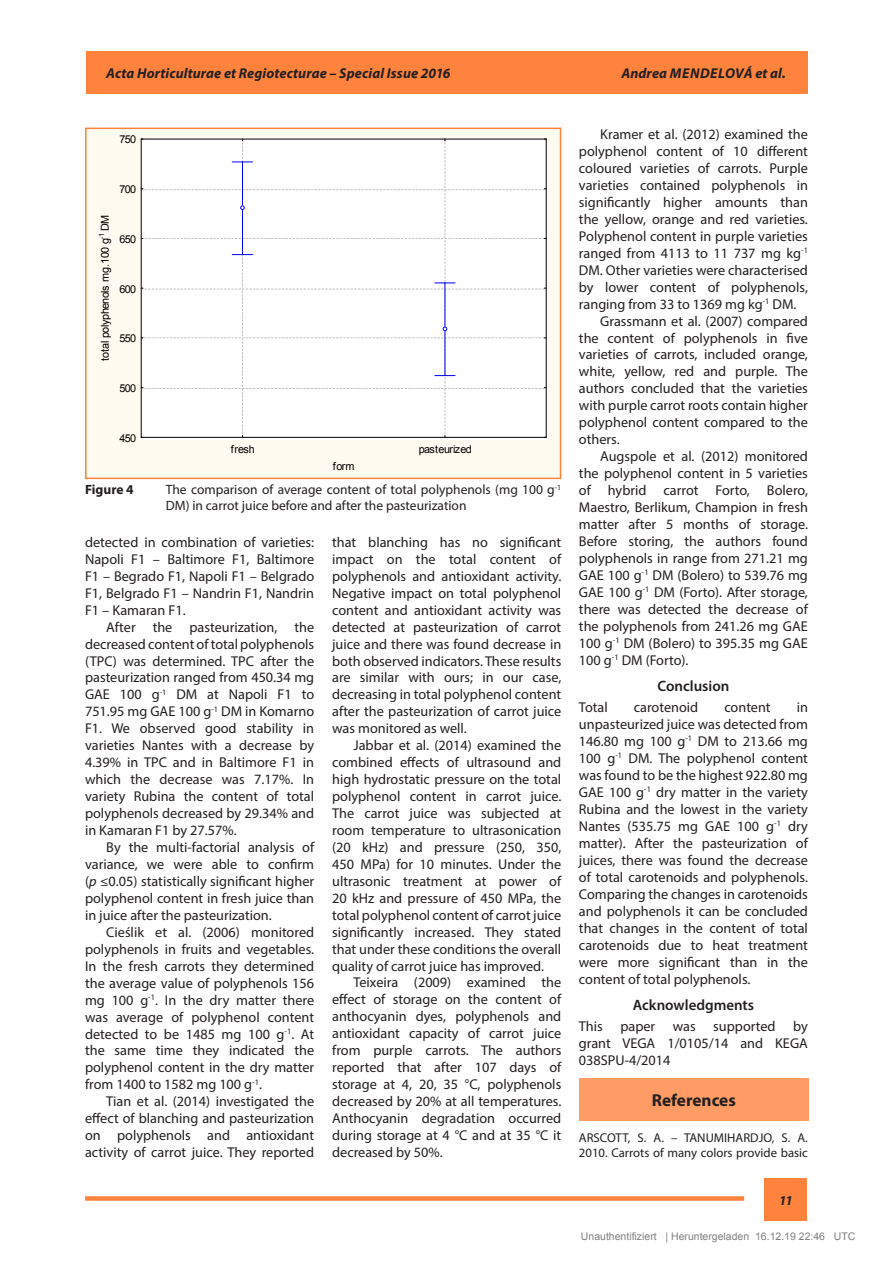
<style>
.page{position:relative;width:893px;height:1263px;background:#fff}
.page>*{position:absolute;margin:0;border:0;box-sizing:border-box;transform-origin:0 0}
.t1{font:700 17.25px "Myriad Pro";color:#231f20}
.t2{font:600 15px "Myriad Pro";color:#231f20}
.t3{font:14.25px/17px "Myriad Pro";color:#231f20;text-align:justify}
.t4{font:italic 700 14.25px "Myriad Pro";letter-spacing:.01em;color:#231f20}
.t5{font:13.5px/16.2px "Myriad Pro";color:#231f20}
.t6{font:700 13.5px "Myriad Pro";color:#231f20}
.t7{font:italic 700 13.5px "Myriad Pro";color:#231f20}
.t8{font:12.75px/15.3px "Myriad Pro";color:#231f20}
.t9{font:10.8px "Arial";letter-spacing:-.06em;color:#000}
.t10{font:10.5px "Arial";color:#808080}
.s1{font-style:italic}
</style>
<div class="page">
<div style="left:86px;top:51px;width:721px;height:43px;background:#ff823d"></div>
<div style="left:765px;top:1178px;width:42px;height:43px;background:#ff823d"></div>
<div style="left:85px;top:1196px;width:659px;height:5px;background:#ff823d"></div>
<svg style="left:88px;top:131px;width:470px;height:345px"></svg>
<div style="left:85px;top:128px;width:476px;height:351px;border:2px solid #ff823d"></div>
<div style="left:579px;top:1079px;width:230px;height:42px;background:#ff9b64"></div>
<p class="t4" style="left:106px;top:64px;width:346px">Acta Horticulturae et Regiotecturae – Special Issue 2016</p>
<p class="t4" style="left:621px;top:64px;width:166px">Andrea Mendelová et al.</p>
<p class="t9" style="left:120px;top:132px;width:18px">750</p>
<p class="t9" style="left:120px;top:182px;width:18px">700</p>
<p class="t9" style="left:97px;top:361px;width:148px;rotate:-90deg">total polyphenols mg.100 g<sup>-1</sup> DM</p>
<p class="t9" style="left:120px;top:232px;width:18px">650</p>
<p class="t9" style="left:120px;top:281px;width:18px">600</p>
<p class="t9" style="left:120px;top:331px;width:18px">550</p>
<p class="t9" style="left:120px;top:381px;width:18px">500</p>
<p class="t9" style="left:120px;top:430px;width:18px">450</p>
<p class="t9" style="left:231px;top:441px;width:26px">fresh</p>
<p class="t9" style="left:419px;top:441px;width:54px">pasteurized</p>
<p class="t9" style="left:333px;top:459px;width:23px">form</p>
<p class="t6" style="left:85px;top:481px;width:50px">Figure 4</p>
<p class="t5" style="left:166px;top:481px;width:397px">The comparison of average content of total polyphenols (mg 100 g<sup>-1<br></sup>DM) in carrot juice before and after the pasteurization</p>
<p class="t3" style="left:85px;top:533px;width:231px">detected in combination of varieties:<br>Napoli F1 – Baltimore F1, Baltimore F1 – Begrado F1, Napoli F1 – Belgrado F1, Belgrado F1 – Nandrin F1, Nandrin F1 – Kamaran F1.</p>
<p class="t3" style="left:85px;top:618px;width:231px;text-indent:21px">After the pasteurization, the decreased content of total polyphenols (TPC) was determined. TPC after the pasteurization ranged from 450.34 mg GAE 100 g<sup>-1</sup> DM at Napoli F1 to 751.95 mg GAE 100 g<sup>-1</sup> DM in Komarno F1. We observed good stability in varieties Nantes with a decrease by 4.39% in TPC and in Baltimore F1 in which the decrease was 7.17%. In variety Rubina the content of total polyphenols decreased by 29.34% and in Kamaran F1 by 27.57%.</p>
<p class="t3" style="left:85px;top:838px;width:231px;text-indent:21px">By the multi-factorial analysis of variance, we were able to confirm (<span class="s1">p</span> ≤0.05) statistically significant higher polyphenol content in fresh juice than in juice after the pasteurization.</p>
<p class="t3" style="left:85px;top:923px;width:231px;text-indent:21px">Cieślik et al. (2006) monitored polyphenols in fruits and vegetables.<br>In the fresh carrots they determined the average value of polyphenols 156 mg 100 g<sup>-1</sup>. In the dry matter there was average of polyphenol content detected to be 1485 mg 100 g<sup>-1</sup>. At the same time they indicated the polyphenol content in the dry matter from 1400 to 1582 mg 100 g<sup>-1</sup>.</p>
<p class="t3" style="left:85px;top:1093px;width:231px;text-indent:21px">Tian et al. (2014) investigated the effect of blanching and pasteurization on polyphenols and antioxidant activity of carrot juice. They reported</p>
<p class="t3" style="left:332px;top:533px;width:231px">that blanching has no significant impact on the total content of polyphenols and antioxidant activity.<br>Negative impact on total polyphenol content and antioxidant activity was detected at pasteurization of carrot juice and there was found decrease in both observed indicators. These results are similar with ours; in our case, decreasing in total polyphenol content after the pasteurization of carrot juice was monitored as well.</p>
<p class="t3" style="left:332px;top:737px;width:231px;text-indent:21px">Jabbar et al. (2014) examined the combined effects of ultrasound and high hydrostatic pressure on the total polyphenol content in carrot juice.<br>The carrot juice was subjected at room temperature to ultrasonication (20 kHz) and pressure (250, 350, 450 MPa) for 10 minutes. Under the ultrasonic treatment at power of 20 kHz and pressure of 450 MPa, the total polyphenol content of carrot juice significantly increased. They stated that under these conditions the overall quality of carrot juice has improved.</p>
<p class="t3" style="left:332px;top:974px;width:231px;text-indent:21px">Teixeira (2009) examined the effect of storage on the content of anthocyanin dyes, polyphenols and antioxidant capacity of carrot juice from purple carrots. The authors reported that after 107 days of storage at 4, 20, 35 °C, polyphenols decreased by 20% at all temperatures.<br>Anthocyanin degradation occurred during storage at 4 °C and at 35 °C it decreased by 50%.</p>
<p class="t3" style="left:600px;top:126px;width:209px">Kramer et al. (2012) examined the</p>
<p class="t3" style="left:579px;top:143px;width:230px">polyphenol content of 10 different</p>
<p class="t3" style="left:579px;top:160px;width:230px">coloured varieties of carrots. Purple</p>
<p class="t3" style="left:579px;top:176px;width:230px">varieties contained polyphenols in</p>
<p class="t3" style="left:579px;top:193px;width:230px">significantly higher amounts than</p>
<p class="t3" style="left:579px;top:210px;width:230px">the yellow, orange and red varieties.</p>
<p class="t3" style="left:579px;top:227px;width:230px">Polyphenol content in purple varieties</p>
<p class="t3" style="left:579px;top:244px;width:230px">ranged from 4113 to 11 737 mg kg<sup>-1</sup></p>
<p class="t3" style="left:579px;top:261px;width:230px">DM. Other varieties were characterised</p>
<p class="t3" style="left:579px;top:278px;width:230px">by lower content of polyphenols,</p>
<p class="t3" style="left:579px;top:295px;width:219px">ranging from 33 to 1369 mg kg<sup>-1</sup> DM.</p>
<p class="t3" style="left:600px;top:312px;width:209px">Grassmann et al. (2007) compared</p>
<p class="t3" style="left:579px;top:329px;width:230px">the content of polyphenols in five</p>
<p class="t3" style="left:579px;top:346px;width:230px">varieties of carrots, included orange,</p>
<p class="t3" style="left:579px;top:363px;width:230px">white, yellow, red and purple. The</p>
<p class="t3" style="left:579px;top:380px;width:230px">authors concluded that the varieties</p>
<p class="t3" style="left:579px;top:397px;width:230px">with purple carrot roots contain higher</p>
<p class="t3" style="left:579px;top:414px;width:230px">polyphenol content compared to the</p>
<p class="t3" style="left:579px;top:431px;width:42px">others.</p>
<p class="t3" style="left:600px;top:448px;width:209px">Augspole et al. (2012) monitored</p>
<p class="t3" style="left:579px;top:465px;width:230px">the polyphenol content in 5 varieties</p>
<p class="t3" style="left:579px;top:481px;width:230px">of hybrid carrot Forto, Bolero,</p>
<p class="t3" style="left:579px;top:498px;width:230px">Maestro, Berlikum, Champion in fresh</p>
<p class="t3" style="left:579px;top:515px;width:230px">matter after 5 months of storage.</p>
<p class="t3" style="left:579px;top:532px;width:230px">Before storing, the authors found</p>
<p class="t3" style="left:579px;top:549px;width:230px">polyphenols in range from 271.21 mg</p>
<p class="t3" style="left:579px;top:566px;width:230px">GAE 100 g<sup>-1</sup> DM (Bolero) to 539.76 mg</p>
<p class="t3" style="left:579px;top:583px;width:230px">GAE 100 g<sup>-1</sup> DM (Forto). After storage,</p>
<p class="t3" style="left:579px;top:600px;width:230px">there was detected the decrease of</p>
<p class="t3" style="left:579px;top:617px;width:229px">the polyphenols from 241.26 mg GAE</p>
<p class="t3" style="left:579px;top:634px;width:229px">100 g<sup>-1</sup> DM (Bolero) to 395.35 mg GAE</p>
<p class="t3" style="left:579px;top:651px;width:111px">100 g<sup>-1</sup> DM (Forto).</p>
<p class="t2" style="left:657px;top:676px;width:73px">Conclusion</p>
<p class="t3" style="left:579px;top:699px;width:30px">Total</p>
<p class="t3" style="left:634px;top:699px;width:66px">carotenoid</p>
<p class="t3" style="left:724px;top:699px;width:48px">content</p>
<p class="t3" style="left:579px;top:699px;width:230px;text-indent:218px">in unpasteurized juice was detected from 146.80 mg 100 g<sup>-1</sup> DM to 213.66 mg 100 g<sup>-1</sup> DM. The polyphenol content was found to be the highest 922.80 mg GAE 100 g<sup>-1</sup> dry matter in the variety Rubina and the lowest in the variety Nantes (535.75 mg GAE 100 g<sup>-1</sup> dry matter). After the pasteurization of juices, there was found the decrease of total carotenoids and polyphenols.<br>Comparing the changes in carotenoids and polyphenols it can be concluded that changes in the content of total carotenoids due to heat treatment were more significant than in the content of total polyphenols.</p>
<p class="t2" style="left:633px;top:995px;width:123px">Acknowledgments</p>
<p class="t3" style="left:579px;top:1018px;width:230px">This paper was supported by grant VEGA 1/0105/14 and KEGA 038SPU-4/2014</p>
<p class="t1" style="left:652px;top:1089px;width:85px">References</p>
<p class="t8" style="left:579px;top:1129px;width:230px">ARSCOTT, S. A. – TANUMIHARDJO, S. A.<br>2010. Carrots of many colors provide basic</p>
<p class="t7" style="left:779px;top:1191px;width:15px">11</p>
<p class="t10" style="left:581px;top:1233px;width:276px">Unauthentifiziert | Heruntergeladen 16.12.19 22:46 UTC</p>
</div>
